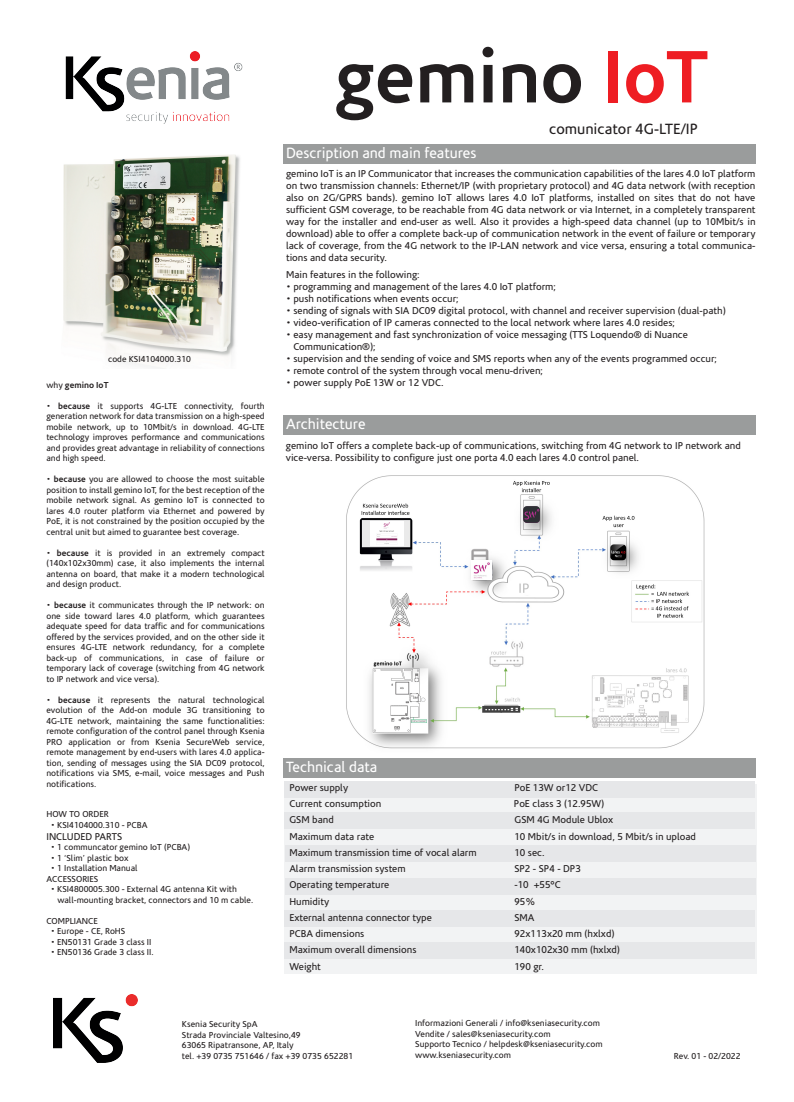
<style>
.page{position:relative;width:794px;height:1102px;background:#fff}
.page>*{position:absolute;margin:0;border:0;box-sizing:border-box;transform-origin:0 0}
.t1{font:700 75px "Corisande";color:#231f20}
.t2{font:15px "Corisande";color:#fff}
.t3{font:15px "Corisande";color:#231f20}
.t4{font:10px/12px "Corisande";color:#231f20}
.t5{font:8.75px/10.5px "Corisande";color:#231f20;text-align:justify}
.t6{font:700 8.75px "Corisande";color:#231f20}
.s1{color:#ee1d23}
.s2{font-weight:400}
.s3{font-weight:700}
</style>
<div class="page">
<img style="left:65px;top:51px;width:178px;height:73px">
<div style="left:283px;top:144px;width:472px;height:19px;background:#9a9c9c"></div>
<div style="left:283px;top:415px;width:472px;height:19px;background:#9a9c9c"></div>
<img style="left:346px;top:475px;width:359px;height:274px">
<img style="left:63px;top:155px;width:177px;height:213px">
<img style="left:53px;top:994px;width:85px;height:68px">
<div style="left:284px;top:784px;width:472px;height:190px;background:#f2f3f4"></div>
<div style="left:283px;top:758px;width:472px;height:19px;background:#9a9c9c"></div>
<div style="left:284px;top:782px;width:471px;height:16px;background:#e6e7e9"></div>
<div style="left:284px;top:812px;width:470px;height:16px;background:#e6e7e9"></div>
<div style="left:285px;top:845px;width:471px;height:16px;background:#e6e7e9"></div>
<div style="left:285px;top:878px;width:470px;height:16px;background:#e6e7e9"></div>
<div style="left:284px;top:911px;width:470px;height:16px;background:#e6e7e9"></div>
<div style="left:284px;top:943px;width:470px;height:16px;background:#e6e7e9"></div>
<img style="left:472px;top:561px;width:20px;height:19px">
<svg style="left:523px;top:506px;width:17px;height:17px"></svg>
<img style="left:371px;top:522px;width:33px;height:24px">
<h1 class="t1" style="left:334px;top:34px;width:375px">gemino <span class="s1">IoT</span></h1>
<p class="t5" style="left:108px;top:354px;width:84px">code KSI4104000.310</p>
<p class="t6" style="left:46px;top:380px;width:64px"><span class="s2">why</span> gemino IoT</p>
<p class="t5" style="left:46px;top:401px;width:220px">• <span class="s3">because</span> it supports 4G-LTE connectivity, fourth generation network for data transmission on a high-speed mobile network, up to 10Mbit/s in download. 4G-LTE technology improves performance and communications and provides great advantage in reliability of connections and high speed.</p>
<p class="t5" style="left:46px;top:474px;width:220px">• <span class="s3">because</span> you are allowed to choose the most suitable position to install gemino IoT, for the best reception of the mobile network signal. As gemino IoT is connected to lares 4.0 router platform via Ethernet and powered by PoE, it is not constrained by the position occupied by the central unit but aimed to guarantee best coverage.</p>
<p class="t5" style="left:46px;top:548px;width:220px">• <span class="s3">because</span> it is provided in an extremely compact (140x102x30mm) case, it also implements the internal antenna on board, that make it a modern technological and design product.</p>
<p class="t5" style="left:46px;top:600px;width:220px">• <span class="s3">because</span> it communicates through the IP network: on one side toward lares 4.0 platform, which guarantees adequate speed for data traffic and for communications offered by the services provided, and on the other side it ensures 4G-LTE network redundancy, for a complete back-up of communications, in case of failure or temporary lack of coverage (switching from 4G network to IP network and vice versa).</p>
<p class="t5" style="left:46px;top:695px;width:220px">• <span class="s3">because</span> it represents the natural technological evolution of the Add-on module 3G transitioning to 4G-LTE network, maintaining the same functionalities: remote configuration of the control panel through Ksenia PRO application or from Ksenia SecureWeb service, remote management by end-users with lares 4.0 applica&shy;tion, sending of messages using the SIA DC09 protocol, notifications via SMS, e-mail, voice messages and Push notifications.</p>
<p class="t5" style="left:46px;top:809px;width:64px">HOW TO ORDER</p>
<p class="t5" style="left:51px;top:820px;width:98px">• KSI4104000.310 - PCBA</p>
<p class="t4" style="left:46px;top:831px;width:77px">INCLUDED PARTS</p>
<p class="t5" style="left:51px;top:842px;width:141px">• 1 communcator gemino IoT (PCBA)</p>
<p class="t5" style="left:51px;top:853px;width:79px">• 1 ‘Slim’ plastic box</p>
<p class="t5" style="left:46px;top:863px;width:93px;text-indent:4px">• 1 Installation Manual<br>ACCESSORIES</p>
<p class="t5" style="left:57px;top:884px;width:197px;text-indent:-7px">• KSI4800005.300 - External 4G antenna Kit with wall-mounting bracket, connectors and 10 m cable.</p>
<p class="t5" style="left:46px;top:916px;width:53px">COMPLIANCE</p>
<p class="t5" style="left:51px;top:926px;width:76px">• Europe - CE, RoHS</p>
<p class="t5" style="left:51px;top:937px;width:102px">• EN50131 Grade 3 class II</p>
<p class="t5" style="left:51px;top:947px;width:104px">• EN50136 Grade 3 class II.</p>
<h2 class="t2" style="left:286px;top:145px;width:192px">Description and main features</h2>
<h2 class="t3" style="left:549px;top:121px;width:150px">comunicator 4G-LTE/IP</h2>
<p class="t4" style="left:286px;top:168px;width:471px;text-align:justify">gemino IoT is an IP Communicator that increases the communication capabilities of the lares 4.0 IoT platform on two transmission channels: Ethernet/IP (with proprietary protocol) and 4G data network (with reception also on 2G/GPRS bands). gemino IoT allows lares 4.0 IoT platforms, installed on sites that do not have sufficient GSM coverage, to be reachable from 4G data network or via Internet, in a completely transparent way for the installer and end-user as well. Also it provides a high-speed data channel (up to 10Mbit/s in download) able to offer a complete back-up of communication network in the event of failure or temporary lack of coverage, from the 4G network to the IP-LAN network and vice versa, ensuring a total communica&shy;tions and data security.</p>
<p class="t4" style="left:286px;top:269px;width:135px">Main features in the following:</p>
<p class="t4" style="left:286px;top:281px;width:271px">• programming and management of the lares 4.0 IoT platform;</p>
<p class="t4" style="left:286px;top:293px;width:174px">• push notifications when events occur;</p>
<p class="t4" style="left:286px;top:305px;width:441px">• sending of signals with SIA DC09 digital protocol, with channel and receiver supervision (dual-path)</p>
<p class="t4" style="left:286px;top:317px;width:390px">• video-verification of IP cameras connected to the local network where lares 4.0 resides;</p>
<p class="t4" style="left:293px;top:329px;width:396px;text-indent:-8px">• easy management and fast synchronization of voice messaging (TTS Loquendo® di Nuance<br>Communication®);</p>
<p class="t4" style="left:286px;top:353px;width:432px">• supervision and the sending of voice and SMS reports when any of the events programmed occur;</p>
<p class="t4" style="left:286px;top:365px;width:258px">• remote control of the system through vocal menu-driven;</p>
<p class="t4" style="left:286px;top:377px;width:159px">• power supply PoE 13W or 12 VDC.</p>
<h2 class="t2" style="left:286px;top:416px;width:81px">Architecture</h2>
<p class="t4" style="left:286px;top:440px;width:456px">gemino IoT offers a complete back-up of communications, switching from 4G network to IP network and vice-versa. Possibility to configure just one porta 4.0 each lares 4.0 control panel.</p>
<h2 class="t2" style="left:286px;top:759px;width:93px">Technical data</h2>
<p class="t4" style="left:289px;top:782px;width:60px">Power supply</p>
<p class="t4" style="left:514px;top:782px;width:85px">PoE 13W or12 VDC</p>
<p class="t4" style="left:289px;top:798px;width:93px">Current consumption</p>
<p class="t4" style="left:514px;top:798px;width:92px">PoE class 3 (12.95W)</p>
<p class="t4" style="left:289px;top:814px;width:46px">GSM band</p>
<p class="t4" style="left:514px;top:814px;width:100px">GSM 4G Module Ublox</p>
<p class="t4" style="left:289px;top:830px;width:86px">Maximum data rate</p>
<p class="t4" style="left:514px;top:830px;width:183px">10 Mbit/s in download, 5 Mbit/s in upload</p>
<p class="t4" style="left:289px;top:847px;width:189px">Maximum transmission time of vocal alarm</p>
<p class="t4" style="left:514px;top:847px;width:32px">10 sec.</p>
<p class="t4" style="left:289px;top:863px;width:118px">Alarm transmission system</p>
<p class="t4" style="left:514px;top:863px;width:68px">SP2 - SP4 - DP3</p>
<p class="t4" style="left:289px;top:879px;width:101px">Operating temperature</p>
<p class="t4" style="left:514px;top:879px;width:48px">-10 +55°C</p>
<p class="t4" style="left:289px;top:895px;width:41px">Humidity</p>
<p class="t4" style="left:514px;top:895px;width:22px">95%</p>
<p class="t4" style="left:289px;top:912px;width:144px">External antenna connector type</p>
<p class="t4" style="left:514px;top:912px;width:22px">SMA</p>
<p class="t4" style="left:289px;top:928px;width:76px">PCBA dimensions</p>
<p class="t4" style="left:514px;top:928px;width:101px">92x113x20 mm (hxlxd)</p>
<p class="t4" style="left:289px;top:944px;width:129px">Maximum overall dimensions</p>
<p class="t4" style="left:514px;top:944px;width:107px">140x102x30 mm (hxlxd)</p>
<p class="t4" style="left:289px;top:960px;width:33px">Weight</p>
<p class="t4" style="left:514px;top:960px;width:31px">190 gr.</p>
<p class="t5" style="left:182px;top:1019px;width:173px;text-align:left">Ksenia Security SpA<br>Strada Provinciale Valtesino,49<br>63065 Ripatransone, AP, Italy<br>tel. +39 0735 751646 / fax +39 0735 652281</p>
<p class="t5" style="left:415px;top:1018px;width:189px;text-align:left">Informazioni Generali / info@kseniasecurity.com Vendite / sales@kseniasecurity.com<br>Supporto Tecnico / helpdesk@kseniasecurity.com www.kseniasecurity.com</p>
<p class="t5" style="left:674px;top:1051px;width:68px">Rev. 01 - 02/2022</p>
</div>
